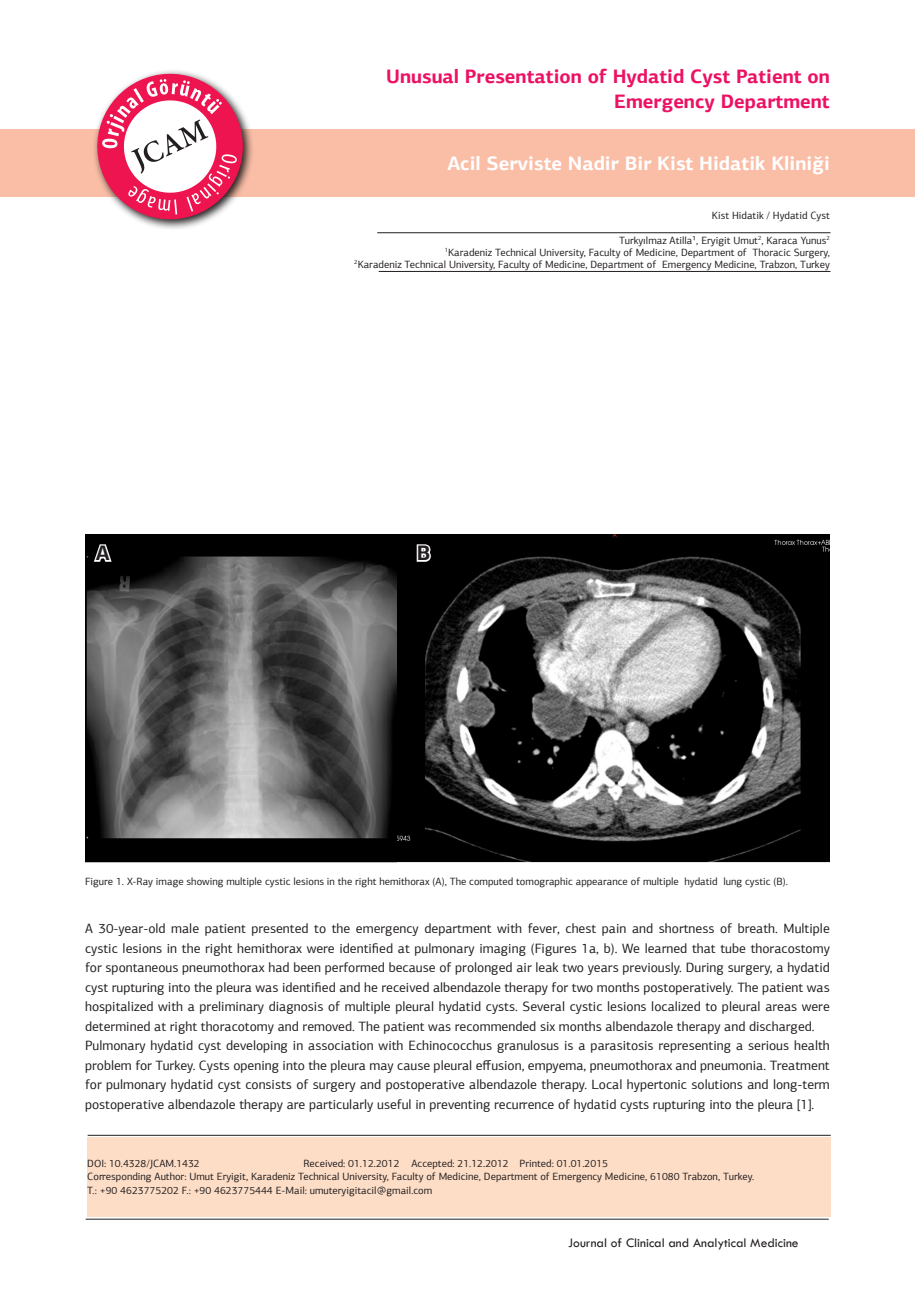
<style>
.page{position:relative;width:915px;height:1306px;background:#fff}
.page>*{position:absolute;margin:0;border:0;box-sizing:border-box;transform-origin:0 0}
.t1{font:700 21px "PF Agora Sans Pro";color:#231f20}
.t2{font:700 19.5px "PF Agora Sans Pro";color:#ec1163}
.t3{font:700 19.5px "PF Agora Sans Pro";color:#fff}
.t4{font:13.5px/19.5px "PF Agora Sans Pro";color:#231f20;text-align:justify}
.t5{font:13.5px "Tw Cen";color:#231f20}
.t6{font:10.5px "PF Agora Sans Pro";color:#231f20}
</style>
<div class="page">
<div style="left:1px;top:129px;width:913px;height:67px;background:#fabda6"></div>
<hr style="left:88px;top:1134px;width:742px;height:1px;background:#231f20">
<hr style="left:377px;top:232px;width:453px;height:1px;background:#231f20">
<hr style="left:378px;top:271px;width:452px;height:1px;background:#231f20">
<svg style="left:87px;top:71px;width:166px;height:158px"></svg>
<div style="left:893px;top:129px;width:21px;height:68px;background:#fabda6"></div>
<hr style="left:86px;top:1218px;width:742px;height:1px;background:#231f20">
<div style="left:87px;top:1137px;width:743px;height:79px;background:#fdddc6"></div>
<img style="left:86px;top:534px;width:743px;height:328px">
<svg style="left:92px;top:543px;width:21px;height:21px"></svg>
<svg style="left:415px;top:542px;width:18px;height:21px"></svg>
<p class="t2" style="left:386px;top:64px;width:445px">Unusual Presentation of Hydatid Cyst Patient on</p>
<p class="t2" style="left:614px;top:89px;width:217px">Emergency Department</p>
<p class="t3" style="left:447px;top:151px;width:384px">Acil Serviste Nadir Bir Kist Hidatik Kliniği</p>
<p class="t6" style="left:711px;top:209px;width:119px">Kist Hidatik / Hydatid Cyst</p>
<p class="t6" style="left:618px;top:234px;width:212px">Turkyılmaz Atilla¹, Eryigit Umut<sup>2</sup>, Karaca Yunus<sup>2</sup></p>
<p class="t6" style="left:444px;top:246px;width:386px"><sup>1</sup>Karadeniz Technical University, Faculty of Medicine, Department of Thoracic Surgery,</p>
<p class="t6" style="left:354px;top:258px;width:477px"><sup>2</sup>Karadeniz Technical University, Faculty of Medicine, Department of Emergency Medicine, Trabzon, Turkey</p>
<p class="t1" style="left:96px;top:540px;width:15px">A</p>
<p class="t1" style="left:416px;top:540px;width:15px">B</p>
<p class="t6" style="left:85px;top:875px;width:704px">Figure 1. X-Ray image showing multiple cystic lesions in the right hemithorax (A), The computed tomographic appearance of multiple hydatid lung cystic (B).</p>
<p class="t4" style="left:85px;top:919px;width:746px">A 30-year-old male patient presented to the emergency department with fever, chest pain and shortness of breath. Multiple cystic lesions in the right hemithorax were identified at pulmonary imaging (Figures 1a, b). We learned that tube thoracostomy for spontaneous pneumothorax had been performed because of prolonged air leak two years previously. During surgery, a hydatid cyst rupturing into the pleura was identified and he received albendazole therapy for two months postoperatively. The patient was hospitalized with a preliminary diagnosis of multiple pleural hydatid cysts. Several cystic lesions localized to pleural areas were determined at right thoracotomy and removed. The patient was recommended six months albendazole therapy and discharged.</p>
<p class="t4" style="left:85px;top:1036px;width:746px">Pulmonary hydatid cyst developing in association with Echinococchus granulosus is a parasitosis representing a serious health problem for Turkey. Cysts opening into the pleura may cause pleural effusion, empyema, pneumothorax and pneumonia. Treatment for pulmonary hydatid cyst consists of surgery and postoperative albendazole therapy. Local hypertonic solutions and long-term postoperative albendazole therapy are particularly useful in preventing recurrence of hydatid cysts rupturing into the pleura [1].</p>
<p class="t6" style="left:87px;top:1156px;width:114px">DOI: 10.4328/JCAM.1432</p>
<p class="t6" style="left:303px;top:1156px;width:306px">Received: 01.12.2012 Accepted: 21.12.2012 Printed: 01.01.2015</p>
<p class="t6" style="left:87px;top:1170px;width:668px">Corresponding Author: Umut Eryigit, Karadeniz Technical University, Faculty of Medicine, Department of Emergency Medicine, 61080 Trabzon, Turkey.</p>
<p class="t6" style="left:87px;top:1183px;width:346px">T.: +90 4623775202 F.: +90 4623775444 E-Mail: umuteryigitacil@gmail.com</p>
<p class="t5" style="left:568px;top:1234px;width:232px">Journal of Clinical and Analytical Medicine</p>
</div>
